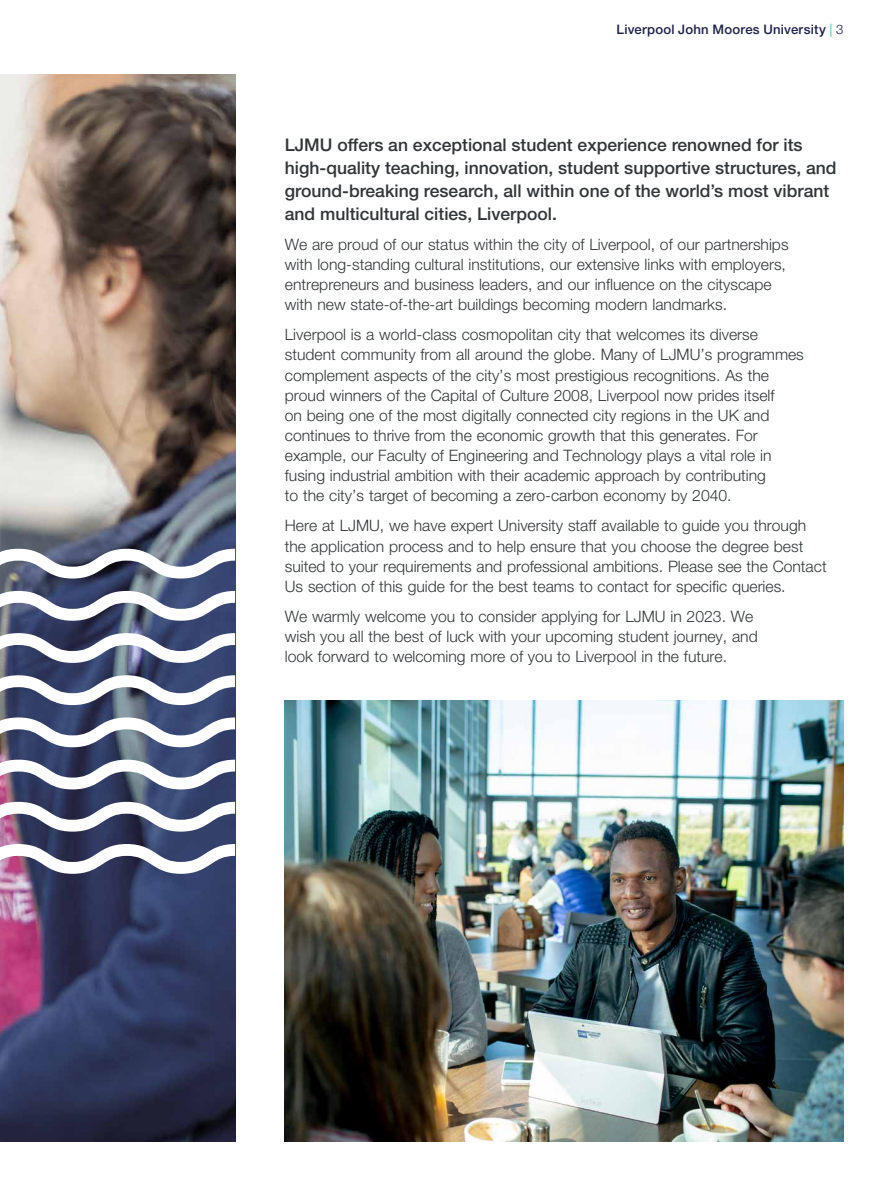
<style>
.page{position:relative;width:893px;height:1191px;background:#fff}
.page>*{position:absolute;margin:0;border:0;box-sizing:border-box;transform-origin:0 0}
.t1{font:500 17.5px/22.8px "Helvetica Neue LT Std";color:#323638}
.t2{font:300 15.75px/20.1px "Helvetica Neue LT Std";color:#323638}
.t3{font:500 13.12px "Helvetica Neue LT Std";letter-spacing:.02em;color:#1e2149}
.s1{font-weight:700;color:#78d2c4}
.s2{font-weight:300}
</style>
<div class="page">
<img style="left:0;top:74px;width:235px;height:1067px">
<svg style="left:0;top:591px;width:235px;height:29px"></svg>
<svg style="left:0;top:549px;width:235px;height:29px"></svg>
<svg style="left:0;top:675px;width:235px;height:30px"></svg>
<svg style="left:0;top:633px;width:235px;height:30px"></svg>
<svg style="left:0;top:759px;width:235px;height:30px"></svg>
<svg style="left:0;top:717px;width:235px;height:30px"></svg>
<svg style="left:0;top:844px;width:235px;height:29px"></svg>
<svg style="left:0;top:802px;width:235px;height:29px"></svg>
<img style="left:285px;top:701px;width:558px;height:440px">
<p class="t3" style="left:617px;top:22px;width:228px">Liverpool John Moores University <span class="s1">|</span> <span class="s2">3</span></p>
<p class="t1" style="left:285px;top:134px;width:553px">LJMU offers an exceptional student experience renowned for its high-quality teaching, innovation, student supportive structures, and ground-breaking research, all within one of the world’s most vibrant and multicultural cities, Liverpool.</p>
<p class="t2" style="left:285px;top:234px;width:505px">We are proud of our status within the city of Liverpool, of our partnerships with long-standing cultural institutions, our extensive links with employers, entrepreneurs and business leaders, and our influence on the cityscape with new state-of-the-art buildings becoming modern landmarks.</p>
<p class="t2" style="left:285px;top:324px;width:520px">Liverpool is a world-class cosmopolitan city that welcomes its diverse student community from all around the globe. Many of LJMU’s programmes complement aspects of the city’s most prestigious recognitions. As the proud winners of the Capital of Culture 2008, Liverpool now prides itself<br>on being one of the most digitally connected city regions in the UK and continues to thrive from the economic growth that this generates. For example, our Faculty of Engineering and Technology plays a vital role in fusing industrial ambition with their academic approach by contributing<br>to the city’s target of becoming a zero-carbon economy by 2040.</p>
<p class="t2" style="left:285px;top:515px;width:543px">Here at LJMU, we have expert University staff available to guide you through the application process and to help ensure that you choose the degree best suited to your requirements and professional ambitions. Please see the Contact Us section of this guide for the best teams to contact for specific queries.</p>
<p class="t2" style="left:285px;top:606px;width:474px">We warmly welcome you to consider applying for LJMU in 2023. We wish you all the best of luck with your upcoming student journey, and look forward to welcoming more of you to Liverpool in the future.</p>
</div>
